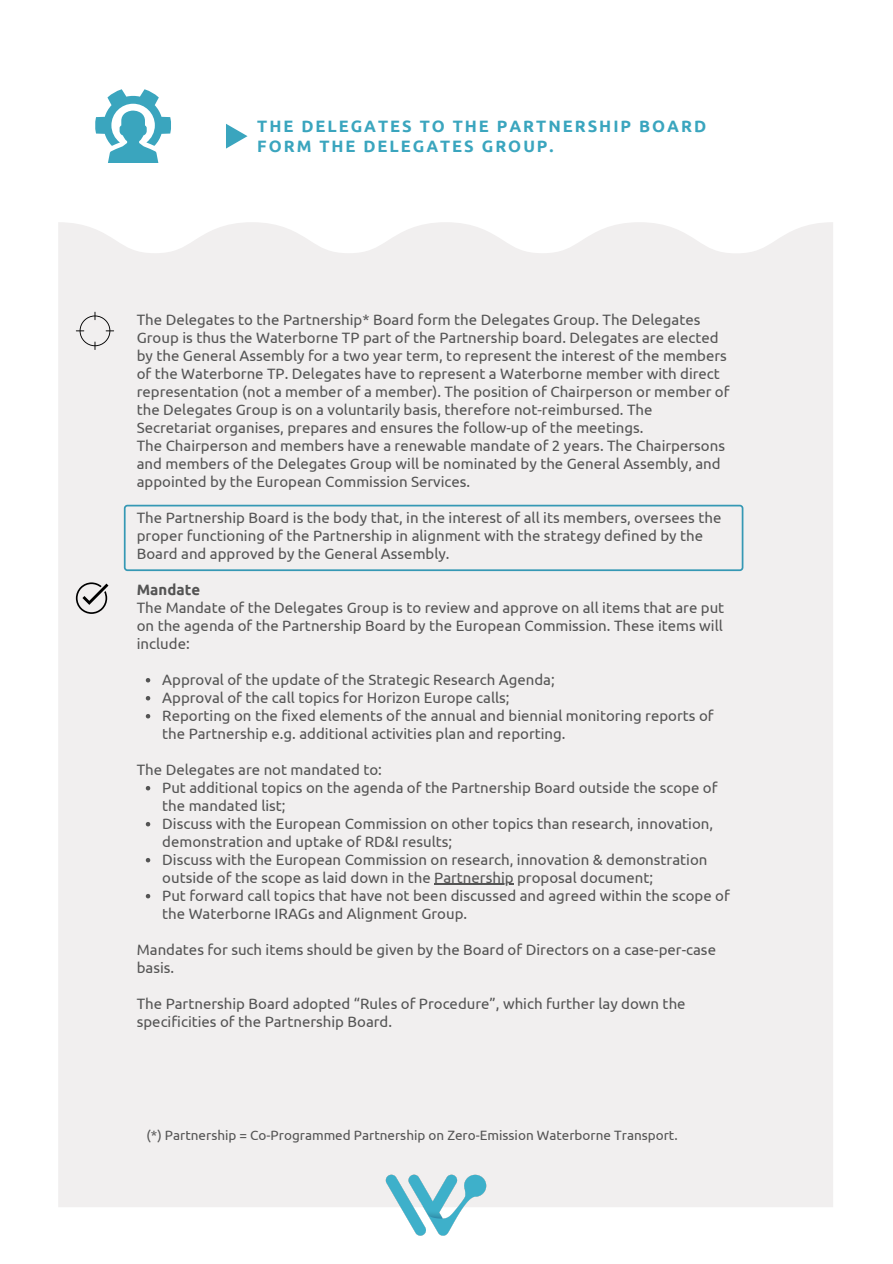
<style>
.page{position:relative;width:893px;height:1264px;background:#fff}
.page>*{position:absolute;margin:0;border:0;box-sizing:border-box;transform-origin:0 0}
.t1{font:700 16.5px/20.2px "Ubuntu";letter-spacing:.12em;color:#3aa5be}
.t2{font:15px/18px "Ubuntu";color:#545454}
.t3{font:700 15px "Ubuntu";color:#545454}
.t4{font:13.5px "Ubuntu";color:#545454}
</style>
<div class="page">
<div style="left:58px;top:222px;width:775px;height:985px;background:#f1efef"></div>
<img style="left:382px;top:1173px;width:108px;height:63px">
<svg style="left:146px;top:678px;width:4px;height:4px"></svg>
<svg style="left:146px;top:696px;width:4px;height:4px"></svg>
<svg style="left:146px;top:714px;width:4px;height:4px"></svg>
<svg style="left:146px;top:786px;width:4px;height:4px"></svg>
<svg style="left:146px;top:822px;width:4px;height:4px"></svg>
<svg style="left:146px;top:858px;width:4px;height:4px"></svg>
<hr style="left:434px;top:883px;width:79px;height:1px;background:#545454">
<svg style="left:146px;top:893px;width:4px;height:5px"></svg>
<svg style="left:76px;top:312px;width:38px;height:38px"></svg>
<svg style="left:76px;top:582px;width:32px;height:32px"></svg>
<svg style="left:226px;top:124px;width:21px;height:25px"></svg>
<svg style="left:95px;top:89px;width:76px;height:73px"></svg>
<svg style="left:124px;top:504px;width:619px;height:67px"></svg>
<p class="t1" style="left:257px;top:115px;width:450px">THE DELEGATES TO THE PARTNERSHIP BOARD<br>FORM THE DELEGATES GROUP.</p>
<p class="t2" style="left:137px;top:310px;width:594px">The Delegates to the Partnership* Board form the Delegates Group. The Delegates Group is thus the Waterborne TP part of the Partnership board. Delegates are elected by the General Assembly for a two year term, to represent the interest of the members of the Waterborne TP. Delegates have to represent a Waterborne member with direct representation (not a member of a member). The position of Chairperson or member of the Delegates Group is on a voluntarily basis, therefore not-reimbursed. The Secretariat organises, prepares and ensures the follow-up of the meetings.<br>The Chairperson and members have a renewable mandate of 2 years. The Chairpersons and members of the Delegates Group will be nominated by the General Assembly, and appointed by the European Commission Services.</p>
<p class="t2" style="left:137px;top:508px;width:586px">The Partnership Board is the body that, in the interest of all its members, oversees the proper functioning of the Partnership in alignment with the strategy defined by the<br>Board and approved by the General Assembly.</p>
<p class="t3" style="left:137px;top:581px;width:65px">Mandate</p>
<p class="t2" style="left:137px;top:598px;width:589px;text-align:justify">The Mandate of the Delegates Group is to review and approve on all items that are put on the agenda of the Partnership Board by the European Commission. These items will include:</p>
<p class="t2" style="left:162px;top:670px;width:553px">Approval of the update of the Strategic Research Agenda;<br>Approval of the call topics for Horizon Europe calls;<br>Reporting on the fixed elements of the annual and biennial monitoring reports of the Partnership e.g. additional activities plan and reporting.</p>
<p class="t2" style="left:162px;top:778px;width:569px">Put additional topics on the agenda of the Partnership Board outside the scope of the mandated list;<br>Discuss with the European Commission on other topics than research, innovation, demonstration and uptake of RD&amp;I results;<br>Discuss with the European Commission on research, innovation &amp; demonstration outside of the scope as laid down in the Partnership proposal document;<br>Put forward call topics that have not been discussed and agreed within the scope of the Waterborne IRAGs and Alignment Group.</p>
<p class="t2" style="left:137px;top:760px;width:246px">The Delegates are not mandated to:</p>
<p class="t2" style="left:137px;top:940px;width:580px">Mandates for such items should be given by the Board of Directors on a case-per-case basis.</p>
<p class="t2" style="left:137px;top:994px;width:550px">The Partnership Board adopted “Rules of Procedure”, which further lay down the specificities of the Partnership Board.</p>
<p class="t4" style="left:147px;top:1127px;width:532px">(*) Partnership = Co-Programmed Partnership on Zero-Emission Waterborne Transport.</p>
</div>
